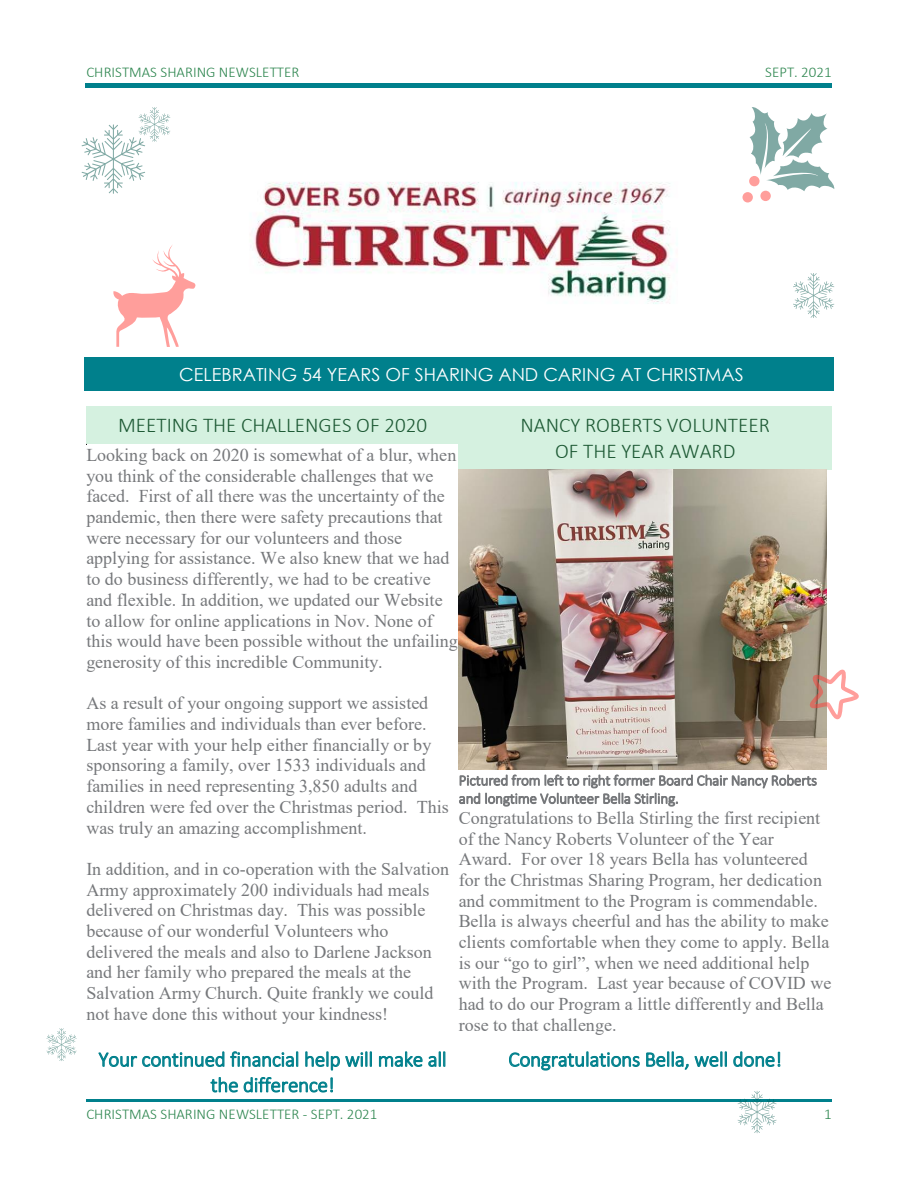
<style>
.page{position:relative;width:918px;height:1188px;background:#fff}
.page>*{position:absolute;margin:0;border:0;box-sizing:border-box;transform-origin:0 0}
.t1{font:300 21px/25.5px "Calibri";letter-spacing:-.005em;color:#00808c;text-align:center}
.t2{font:300 21px/25.8px "Calibri";color:#1d5934;text-align:center}
.t3{font:18px/20.7px "Times New Roman";color:#76787b}
.t4{font:18px "Century Gothic";color:#fff}
.t5{font:300 15px/18.1px "Calibri";letter-spacing:-.005em;color:#76787b}
.t6{font:300 15px "Calibri";color:#2c854e}
</style>
<div class="page">
<hr style="left:85px;top:84px;width:374px;height:4px;background:#00808c">
<svg style="left:459px;top:84px;width:3px;height:4px"></svg>
<hr style="left:462px;top:84px;width:370px;height:4px;background:#00808c">
<hr style="left:86px;top:1099px;width:373px;height:3px;background:#00808c">
<hr style="left:461px;top:1099px;width:371px;height:3px;background:#00808c">
<img style="left:253px;top:182px;width:419px;height:122px">
<div style="left:84px;top:358px;width:750px;height:32px;background:#00808c"></div>
<hr style="left:84px;top:357px;width:750px;height:1px;background:#00808c">
<hr style="left:84px;top:390px;width:750px;height:1px;background:#00808c">
<div style="left:86px;top:411px;width:373px;height:28px;background:#d5f1e0"></div>
<div style="left:86px;top:406px;width:373px;height:5px;background:#d5f1e0"></div>
<div style="left:86px;top:439px;width:373px;height:5px;background:#d5f1e0"></div>
<div style="left:459px;top:411px;width:373px;height:27px;background:#d5f1e0"></div>
<div style="left:459px;top:406px;width:373px;height:5px;background:#d5f1e0"></div>
<div style="left:459px;top:438px;width:373px;height:27px;background:#d5f1e0"></div>
<div style="left:459px;top:465px;width:373px;height:5px;background:#d5f1e0"></div>
<img style="left:459px;top:469px;width:368px;height:301px">
<svg style="left:46px;top:1028px;width:31px;height:33px"></svg>
<svg style="left:793px;top:273px;width:41px;height:45px"></svg>
<svg style="left:738px;top:1091px;width:39px;height:42px"></svg>
<div style="left:760px;top:191px;width:11px;height:10px;background:#ff9e9b;border-radius:50%"></div>
<svg style="left:742px;top:192px;width:11px;height:11px"></svg>
<svg style="left:750px;top:107px;width:85px;height:84px"></svg>
<svg style="left:113px;top:245px;width:83px;height:102px"></svg>
<svg style="left:810px;top:668px;width:49px;height:52px"></svg>
<svg style="left:82px;top:107px;width:88px;height:87px"></svg>
<p class="t6" style="left:86px;top:62px;width:215px">CHRISTMAS SHARING NEWSLETTER</p>
<p class="t6" style="left:765px;top:62px;width:68px">SEPT. 2021</p>
<p class="t4" style="left:179px;top:362px;width:566px">CELEBRATING 54 YEARS OF SHARING AND CARING AT CHRISTMAS</p>
<p class="t2" style="left:118px;top:412px;width:310px">MEETING THE CHALLENGES OF 2020</p>
<p class="t3" style="left:86px;top:444px;width:373px">Looking back on 2020 is somewhat of a blur, when you think of the considerable challenges that we faced. First of all there was the uncertainty of the pandemic, then there were safety precautions that were necessary for our volunteers and those applying for assistance. We also knew that we had to do business differently, we had to be creative and flexible. In addition, we updated our Website to allow for online applications in Nov. None of this would have been possible without the unfailing generosity of this incredible Community.</p>
<p class="t3" style="left:86px;top:692px;width:364px">As a result of your ongoing support we assisted more families and individuals than ever before.<br>Last year with your help either financially or by sponsoring a family, over 1533 individuals and families in need representing 3,850 adults and children were fed over the Christmas period. This was truly an amazing accomplishment.</p>
<p class="t3" style="left:86px;top:858px;width:364px">In addition, and in co-operation with the Salvation Army approximately 200 individuals had meals delivered on Christmas day. This was possible because of our wonderful Volunteers who delivered the meals and also to Darlene Jackson and her family who prepared the meals at the Salvation Army Church. Quite frankly we could not have done this without your kindness!</p>
<p class="t2" style="left:520px;top:412px;width:251px">NANCY ROBERTS VOLUNTEER<br>OF THE YEAR AWARD</p>
<p class="t5" style="left:459px;top:771px;width:360px">Pictured from left to right former Board Chair Nancy Roberts and longtime Volunteer Bella Stirling.</p>
<p class="t3" style="left:459px;top:807px;width:374px">Congratulations to Bella Stirling the first recipient of the Nancy Roberts Volunteer of the Year Award. For over 18 years Bella has volunteered for the Christmas Sharing Program, her dedication and commitment to the Program is commendable.<br>Bella is always cheerful and has the ability to make clients comfortable when they come to apply. Bella is our “go to girl”, when we need additional help with the Program. Last year because of COVID we had to do our Program a little differently and Bella rose to that challenge.</p>
<p class="t1" style="left:99px;top:1046px;width:350px">Your continued financial help will make all the difference!</p>
<p class="t1" style="left:508px;top:1046px;width:275px">Congratulations Bella, well done!</p>
<p class="t6" style="left:86px;top:1105px;width:293px">CHRISTMAS SHARING NEWSLETTER - SEPT. 2021</p>
<p class="t6" style="left:824px;top:1105px;width:9px">1</p>
</div>
